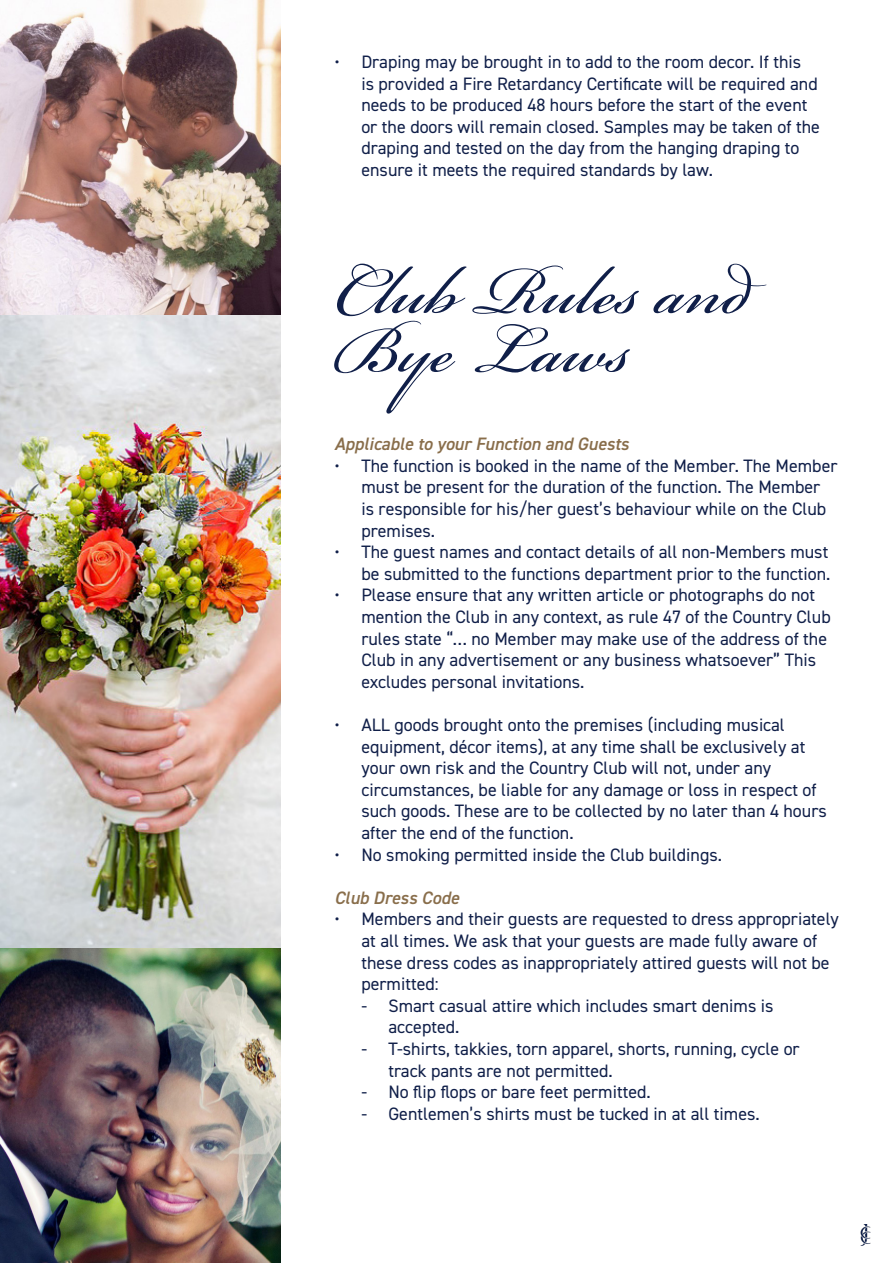
<style>
.page{position:relative;width:893px;height:1263px;background:#fff}
.page>*{position:absolute;margin:0;border:0;box-sizing:border-box;transform-origin:0 0}
.t1{font:105px "Bickham Script Pro 3";color:#101f49}
.t2{font:18px/21.6px "DIN2014";color:#101f49}
.t3{font:italic 600 18px "DIN2014";color:#896e4b}
</style>
<div class="page">
<img style="left:0;top:0;width:280px;height:1263px">
<img style="left:860px;top:1225px;width:11px;height:21px">
<p class="t2" style="left:361px;top:51px;width:460px;text-indent:-27px">• Draping may be brought in to add to the room decor. If this<br>is provided a Fire Retardancy Certificate will be required and needs to be produced 48 hours before the start of the event or the doors will remain closed. Samples may be taken of the draping and tested on the day from the hanging draping to ensure it meets the required standards by law.</p>
<p class="t1" style="left:334px;top:215px;width:417px">Club Rules and</p>
<p class="t1" style="left:334px;top:273px;width:298px">Bye Laws</p>
<p class="t3" style="left:334px;top:432px;width:296px">Applicable to your Function and Guests</p>
<p class="t2" style="left:361px;top:454px;width:478px;text-indent:-27px">• The function is booked in the name of the Member. The Member must be present for the duration of the function. The Member is responsible for his/her guest’s behaviour while on the Club premises.</p>
<p class="t2" style="left:334px;top:541px;width:498px;text-align:right">• The guest names and contact details of all non-Members must be submitted to the functions department prior to the function.</p>
<p class="t2" style="left:361px;top:584px;width:471px;text-indent:-27px">• Please ensure that any written article or photographs do not mention the Club in any context, as rule 47 of the Country Club rules state “… no Member may make use of the address of the Club in any advertisement or any business whatsoever” This excludes personal invitations.</p>
<p class="t2" style="left:361px;top:714px;width:467px;text-indent:-27px">• ALL goods brought onto the premises (including musical equipment, décor items), at any time shall be exclusively at your own risk and the Country Club will not, under any circumstances, be liable for any damage or loss in respect of such goods. These are to be collected by no later than 4 hours after the end of the function.</p>
<p class="t2" style="left:334px;top:843px;width:389px">• No smoking permitted inside the Club buildings.</p>
<p class="t3" style="left:334px;top:886px;width:126px">Club Dress Code</p>
<p class="t2" style="left:361px;top:908px;width:479px;text-indent:-27px">• Members and their guests are requested to dress appropriately at all times. We ask that your guests are made fully aware of these dress codes as inappropriately attired guests will not be permitted:</p>
<p class="t2" style="left:388px;top:994px;width:387px;text-indent:-27px">- Smart casual attire which includes smart denims is accepted.</p>
<p class="t2" style="left:388px;top:1038px;width:413px;text-indent:-27px">- T-shirts, takkies, torn apparel, shorts, running, cycle or track pants are not permitted.</p>
<p class="t2" style="left:361px;top:1081px;width:291px">- No flip flops or bare feet permitted.</p>
<p class="t2" style="left:361px;top:1102px;width:400px">- Gentlemen’s shirts must be tucked in at all times.</p>
</div>
